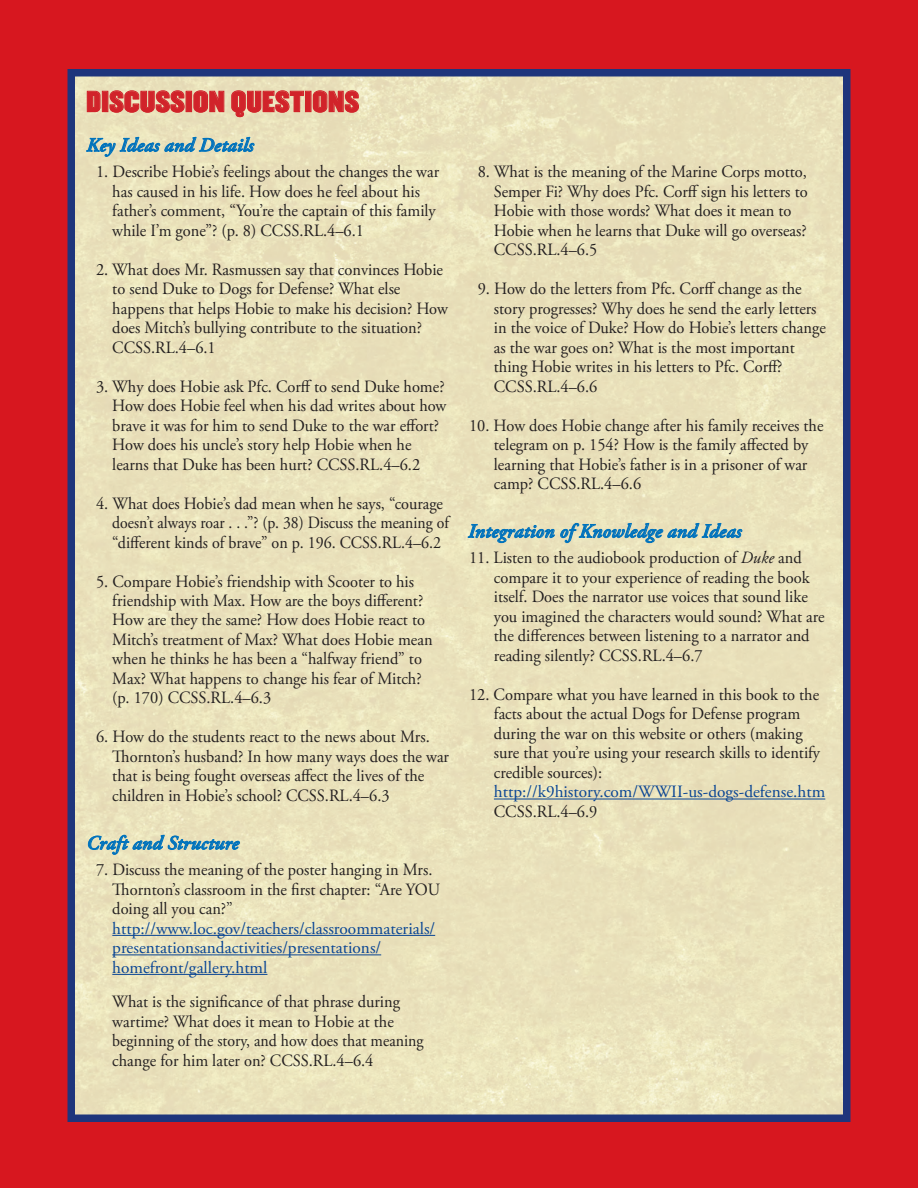
<style>
.page{position:relative;width:918px;height:1188px;background:#d7171f}
.page>*{position:absolute;margin:0;border:0;box-sizing:border-box;transform-origin:0 0}
.t1{font:25.5px "Champion HTF Middleweight";letter-spacing:.025em;color:#d1232a}
.t2{font:italic 600 19.5px "Adobe Garamond Pro";letter-spacing:.01em;color:#0072bc}
.t3{font:17.25px/19.5px "Adobe Garamond Pro";color:#231f20;scale:.95 1}
.t4{font:17.25px/19.5px "Adobe Garamond Pro";color:#094594}
.s1{font-style:italic}
</style>
<div class="page">
<img style="left:77px;top:78px;width:764px;height:1035px">
<div style="left:68px;top:69px;width:782px;height:1053px;border:8px solid #1e357c"></div>
<hr style="left:112px;top:935px;width:323px;height:1px;background:#094594">
<hr style="left:112px;top:954px;width:269px;height:1px;background:#094594">
<hr style="left:112px;top:974px;width:155px;height:1px;background:#094594">
<svg style="left:87px;top:91px;width:14px;height:21px"></svg>
<div style="left:102px;top:91px;width:6px;height:21px;border:1px solid #d1232a"></div>
<svg style="left:109px;top:90px;width:76px;height:23px;background:#e3af94"></svg>
<div style="left:186px;top:91px;width:6px;height:21px;border:1px solid #d1232a"></div>
<svg style="left:193px;top:90px;width:31px;height:23px"></svg>
<svg style="left:231px;top:90px;width:73px;height:27px;background:#e3b599"></svg>
<div style="left:305px;top:91px;width:6px;height:21px;border:1px solid #d1232a"></div>
<svg style="left:313px;top:90px;width:46px;height:23px"></svg>
<svg style="left:86px;top:137px;width:169px;height:20px;background:#abc3bb"></svg>
<svg style="left:88px;top:835px;width:152px;height:20px;background:#acc4bc"></svg>
<hr style="left:494px;top:799px;width:331px;height:1px;background:#094594">
<svg style="left:468px;top:523px;width:274px;height:20px;background:#a9c2bb"></svg>
<h1 class="t1" style="left:86px;top:85px;width:274px">DISCUSSION QUESTIONS</h1>
<p class="t2" style="left:86px;top:134px;width:169px">Key Ideas and Details</p>
<p class="t3" style="left:112px;top:163px;width:346px;text-indent:-16px">1. Describe Hobie’s feelings about the changes the war has caused in his life. How does he feel about his father’s comment, “You’re the captain of this family while I’m gone”? (p. 8) CCSS.RL.4–6.1</p>
<p class="t3" style="left:112px;top:260px;width:355px;text-indent:-16px">2. What does Mr. Rasmussen say that convinces Hobie to send Duke to Dogs for Defense? What else happens that helps Hobie to make his decision? How does Mitch’s bullying contribute to the situation?<br>CCSS.RL.4–6.1</p>
<p class="t3" style="left:112px;top:377px;width:353px;text-indent:-16px">3. Why does Hobie ask Pfc. Corff to send Duke home?<br>How does Hobie feel when his dad writes about how brave it was for him to send Duke to the war effort?<br>How does his uncle’s story help Hobie when he learns that Duke has been hurt? CCSS.RL.4–6.2</p>
<p class="t3" style="left:112px;top:494px;width:356px;text-indent:-16px">4. What does Hobie’s dad mean when he says, “courage doesn’t always roar . . .”? (p. 38) Discuss the meaning of “different kinds of brave” on p. 196. CCSS.RL.4–6.2</p>
<p class="t3" style="left:112px;top:572px;width:339px;text-indent:-16px">5. Compare Hobie’s friendship with Scooter to his friendship with Max. How are the boys different?<br>How are they the same? How does Hobie react to Mitch’s treatment of Max? What does Hobie mean when he thinks he has been a “halfway friend” to Max? What happens to change his fear of Mitch? (p. 170) CCSS.RL.4–6.3</p>
<p class="t3" style="left:112px;top:728px;width:356px;text-indent:-16px">6. How do the students react to the news about Mrs.<br>Thornton’s husband? In how many ways does the war that is being fought overseas affect the lives of the children in Hobie’s school? CCSS.RL.4–6.3</p>
<p class="t2" style="left:86px;top:832px;width:154px">Craft and Structure</p>
<p class="t3" style="left:112px;top:861px;width:346px;text-indent:-16px">7. Discuss the meaning of the poster hanging in Mrs.<br>Thornton’s classroom in the first chapter: “Are YOU doing all you can?”</p>
<p class="t4" style="left:112px;top:919px;width:324px">http://www.loc.gov/teachers/classroommaterials/ presentationsandactivities/presentations/ homefront/gallery.html</p>
<p class="t3" style="left:112px;top:993px;width:329px">What is the significance of that phrase during wartime? What does it mean to Hobie at the beginning of the story, and how does that meaning change for him later on? CCSS.RL.4–6.4</p>
<p class="t3" style="left:494px;top:163px;width:332px;text-indent:-16px">8. What is the meaning of the Marine Corps motto, Semper Fi? Why does Pfc. Corff sign his letters to Hobie with those words? What does it mean to Hobie when he learns that Duke will go overseas?<br>CCSS.RL.4–6.5</p>
<p class="t3" style="left:494px;top:280px;width:351px;text-indent:-16px">9. How do the letters from Pfc. Corff change as the story progresses? Why does he send the early letters in the voice of Duke? How do Hobie’s letters change as the war goes on? What is the most important thing Hobie writes in his letters to Pfc. Corff?<br>CCSS.RL.4–6.6</p>
<p class="t3" style="left:494px;top:416px;width:348px;text-indent:-25px">10. How does Hobie change after his family receives the telegram on p. 154? How is the family affected by learning that Hobie’s father is in a prisoner of war camp? CCSS.RL.4–6.6</p>
<p class="t2" style="left:468px;top:520px;width:275px">Integration of Knowledge and Ideas</p>
<p class="t3" style="left:494px;top:549px;width:350px;text-indent:-25px">11. Listen to the audiobook production of <span class="s1">Duke</span> and compare it to your experience of reading the book itself. Does the narrator use voices that sound like you imagined the characters would sound? What are the differences between listening to a narrator and reading silently? CCSS.RL.4–6.7</p>
<p class="t3" style="left:494px;top:685px;width:345px;text-indent:-25px">12. Compare what you have learned in this book to the facts about the actual Dogs for Defense program during the war on this website or others (making sure that you’re using your research skills to identify credible sources):</p>
<p class="t4" style="left:494px;top:783px;width:333px">http://k9history.com/WWII-us-dogs-defense.htm</p>
<p class="t3" style="left:494px;top:802px;width:110px">CCSS.RL.4–6.9</p>
</div>
